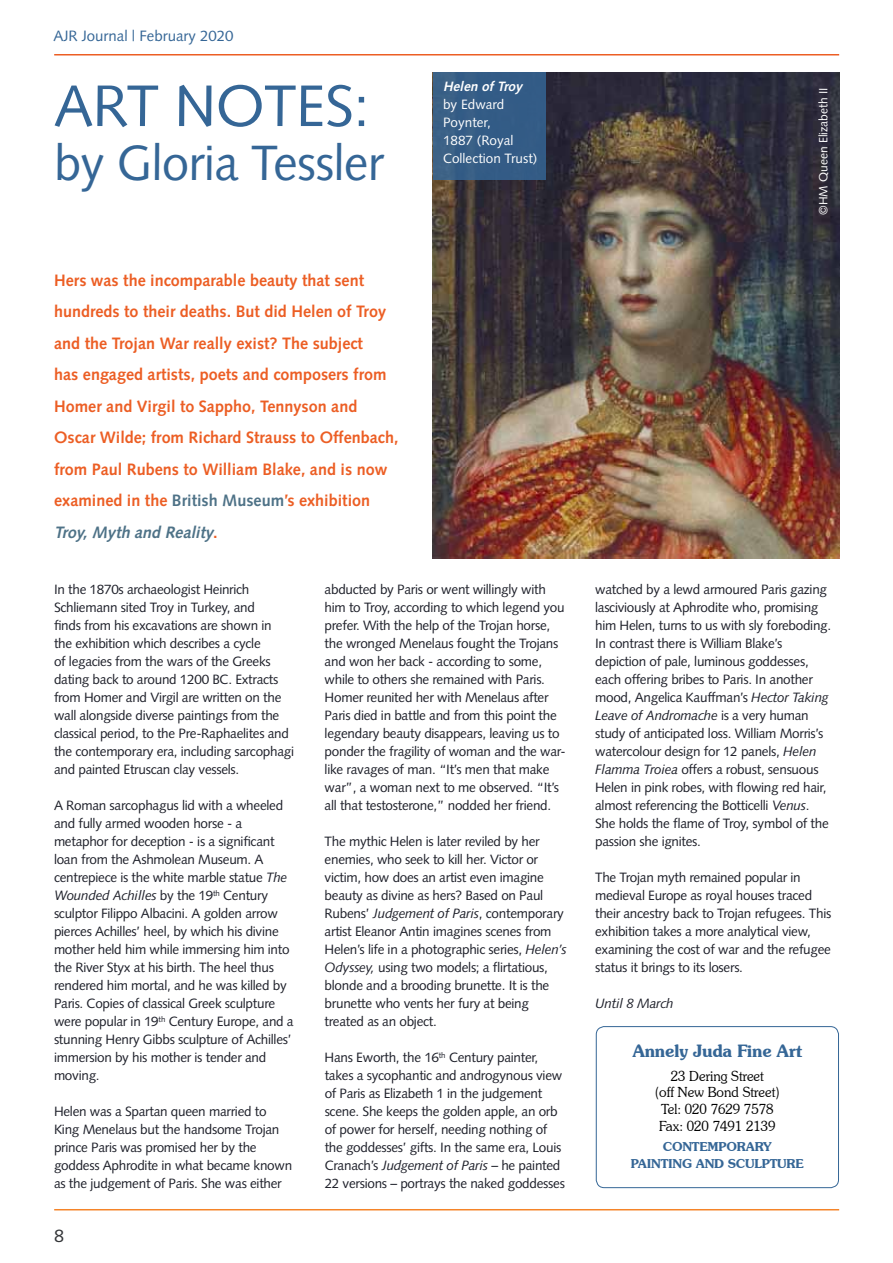
<style>
.page{position:relative;width:893px;height:1263px;background:#fff}
.page>*{position:absolute;margin:0;border:0;box-sizing:border-box;transform-origin:0 0}
.t1{font:58.5px "Syntax LT Std";letter-spacing:-.01em;color:#356696}
.t2{font:49.5px "Syntax LT Std";letter-spacing:-.01em;color:#356696}
.t3{font:18px "Syntax LT Std";color:#333538}
.t4{font:600 17.25px "Souvenir IT Cby BT";letter-spacing:-.02em;color:#356696}
.t5{font:700 16.5px/31.5px "Syntax LT Std";color:#ec5e24}
.t6{font:15px "Syntax LT Std";color:#356696}
.t7{font:300 14.1px/16.8px "Souvenir IT Cby BT";color:#000;text-align:center;scale:.96 1}
.t8{font:13.5px/18px "Syntax LT Std";letter-spacing:-.02em;color:#1d1f29}
.t9{font:13.5px/18px "Syntax LT Std";color:#fff}
.t10{font:italic 13.5px "Syntax LT Std";letter-spacing:-.02em;color:#1d1f29}
.t11{font:italic 700 13.5px "Syntax LT Std";color:#fff}
.t12{font:600 12.45px/16.8px "Souvenir IT Cby BT";letter-spacing:-.02em;color:#356696;text-align:center}
.t13{font:12px "Syntax LT Std";color:#fff}
.s1{color:#4e7287}
.s2{font-style:italic;color:#4e7287}
.s3{font-style:italic}
</style>
<div class="page">
<hr style="left:54px;top:1209px;width:785px;height:1px;background:#f58429">
<hr style="left:54px;top:54px;width:785px;height:2px;background:#ec5e24">
<div style="left:596px;top:1026px;width:243px;height:162px;border:1px solid #356696;border-radius:8px"></div>
<img style="left:433px;top:72px;width:406px;height:486px">
<div style="left:433px;top:73px;width:112px;height:107px;background:#335c86"></div>
<p class="t6" style="left:54px;top:27px;width:182px">AJR Journal | February 2020</p>
<h1 class="t1" style="left:54px;top:71px;width:317px">ART NOTES:</h1>
<h2 class="t2" style="left:54px;top:134px;width:332px">by Gloria Tessler</h2>
<p class="t5" style="left:54px;top:265px;width:346px">Hers was the incomparable beauty that sent hundreds to their deaths. But did Helen of Troy and the Trojan War really exist? The subject<br>has engaged artists, poets and composers from Homer and Virgil to Sappho, Tennyson and Oscar Wilde; from Richard Strauss to Offenbach, from Paul Rubens to William Blake, and is now examined in the <span class="s1">British Museum</span>’s exhibition <span class="s2">Troy,Myth and Reality</span> .</p>
<p class="t11" style="left:443px;top:78px;width:84px">Helen ofTroy</p>
<p class="t9" style="left:443px;top:95px;width:96px">by Edward<br>Poynter,<br>1887 (Royal<br>Collection Trust)</p>
<p class="t8" style="left:54px;top:580px;width:242px">In the 1870s archaeologist Heinrich Schliemann sited Troy in Turkey, and<br>finds from his excavations are shown in<br>the exhibition which describes a cycle<br>of legacies from the wars of the Greeks dating back to around 1200 BC. Extracts from Homer and Virgil are written on the wall alongside diverse paintings from the classical period, to the Pre-Raphaelites and the contemporary era, including sarcophagi and painted Etruscan clay vessels.</p>
<p class="t8" style="left:54px;top:796px;width:241px">A Roman sarcophagus lid with a wheeled and fully armed wooden horse - a metaphor for deception - is a significant loan from the Ashmolean Museum. A centrepiece is the white marble statue <span class="s3">The Wounded Achilles</span> by the 19<sup>th</sup> Century sculptor Filippo Albacini. A golden arrow pierces Achilles’ heel, by which his divine mother held him while immersing him into the River Styx at his birth. The heel thus rendered him mortal, and he was killed by Paris. Copies of classical Greek sculpture were popular in 19<sup>th</sup> Century Europe, and a stunning Henry Gibbs sculpture of Achilles’ immersion by his mother is tender and moving.</p>
<p class="t8" style="left:54px;top:1102px;width:240px">Helen was a Spartan queen married to King Menelaus but the handsome Trojan prince Paris was promised her by the goddess Aphrodite in what became known as the judgement of Paris. She was either</p>
<h3 class="t3" style="left:54px;top:1225px;width:12px">8</h3>
<p class="t8" style="left:325px;top:580px;width:243px">abducted by Paris or went willingly with him to Troy, according to which legend you prefer. With the help of the Trojan horse, the wronged Menelaus fought the Trojans and won her back - according to some, while to others she remained with Paris.<br>Homer reunited her with Menelaus after Paris died in battle and from this point the legendary beauty disappears, leaving us to ponder the fragility of woman and the war&shy;like ravages of man. “It’s men that make war”, a woman next to me observed. “It’s all that testosterone,” nodded her friend.</p>
<p class="t8" style="left:325px;top:832px;width:243px">The mythic Helen is later reviled by her enemies, who seek to kill her. Victor or victim, how does an artist even imagine beauty as divine as hers? Based on Paul Rubens’ <span class="s3">Judgement of Paris</span>, contemporary artist Eleanor Antin imagines scenes from Helen’s life in a photographic series, <span class="s3">Helen’s Odyssey,</span> using two models; a flirtatious, blonde and a brooding brunette. It is the brunette who vents her fury at being treated as an object.</p>
<p class="t8" style="left:325px;top:1048px;width:242px">Hans Eworth, the 16<sup>th</sup> Century painter, takes a sycophantic and androgynous view of Paris as Elizabeth 1 in the judgement scene. She keeps the golden apple, an orb of power for herself, needing nothing of the goddesses’ gifts. In the same era, Louis Cranach’s <span class="s3">Judgement of Paris</span> – he painted 22 versions – portrays the naked goddesses</p>
<p class="t13" style="left:816px;top:215px;width:129px;rotate:-90deg">©HM Queen Elizabeth II</p>
<p class="t8" style="left:595px;top:580px;width:238px">watched by a lewd armoured Paris gazing lasciviously at Aphrodite who, promising him Helen, turns to us with sly foreboding.<br>In contrast there is William Blake’s depiction of pale, luminous goddesses, each offering bribes to Paris. In another mood, Angelica Kauffman’s <span class="s3">Hector Taking Leave of Andromache</span> is a very human study of anticipated loss. William Morris’s watercolour design for 12 panels, <span class="s3">Helen Flamma Troiea</span> offers a robust, sensuous Helen in pink robes, with flowing red hair, almost referencing the Botticelli <span class="s3">Venus</span>.<br>She holds the flame of Troy, symbol of the passion she ignites.</p>
<p class="t8" style="left:595px;top:868px;width:238px">The Trojan myth remained popular in medieval Europe as royal houses traced their ancestry back to Trojan refugees. This exhibition takes a more analytical view, examining the cost of war and the refugee status it brings to its losers.</p>
<p class="t10" style="left:595px;top:995px;width:80px">Until 8 March</p>
<p class="t4" style="left:632px;top:1040px;width:172px">Annely Juda Fine Art</p>
<p class="t7" style="left:655px;top:1067px;width:132px">23 Dering Street<br>(off New Bond Street)<br>Tel: 020 7629 7578<br>Fax: 020 7491 2139</p>
<p class="t12" style="left:631px;top:1138px;width:175px">CONTEMPORARY<br>PAINTING AND SCULPTURE</p>
</div>
